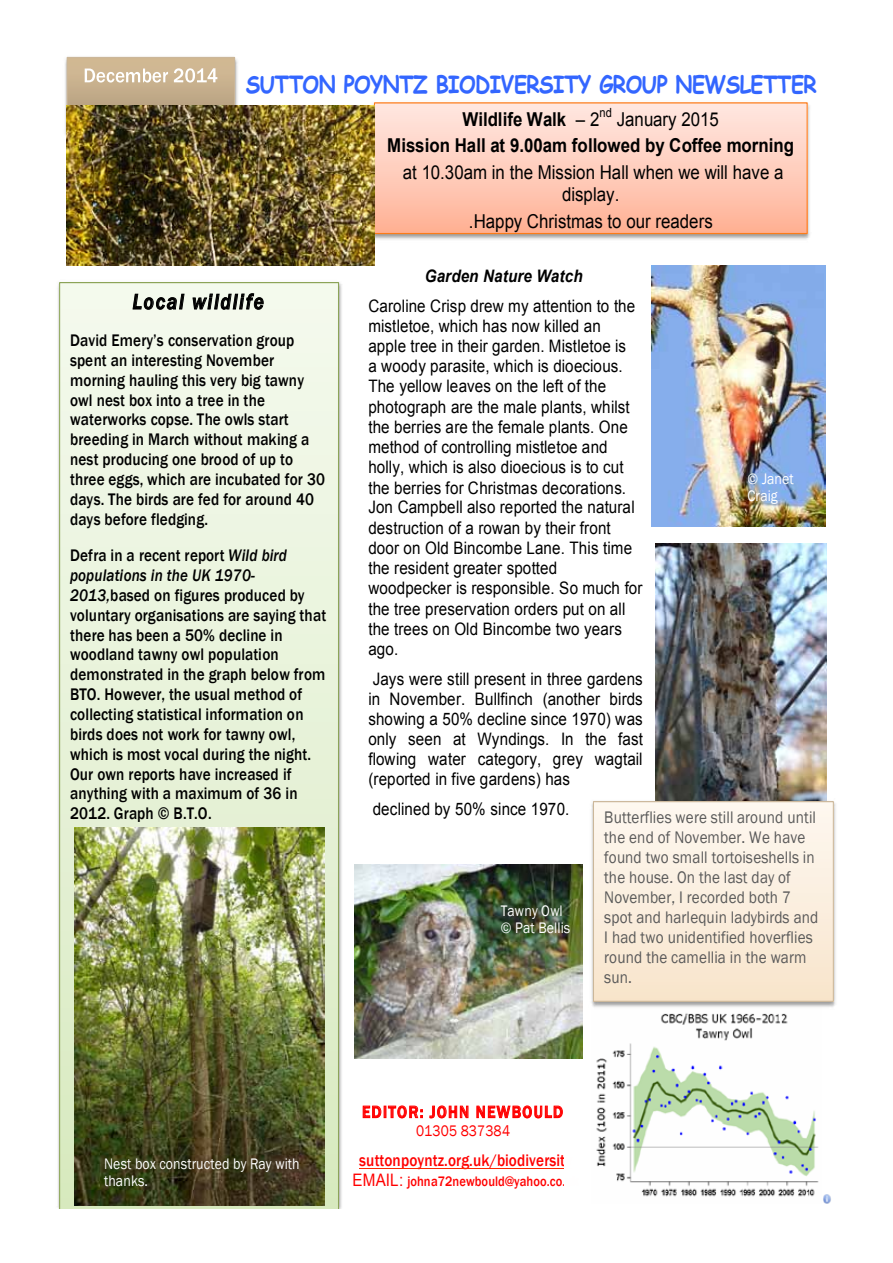
<style>
.page{position:relative;width:893px;height:1263px;background:#fff}
.page>*{position:absolute;margin:0;border:0;box-sizing:border-box;transform-origin:0 0}
.t1{font:700 23.7px "Comic Sans MS";letter-spacing:-.03em;color:#36f;scale:.88 1}
.t2{font:italic 500 22.2px "Franklin Gothic";letter-spacing:.085em;color:#000;scale:.88 1}
.t3{font:19.2px/22.2px "Arial";color:#000;text-align:center;scale:.88 1}
.t4{font:700 19.2px "Arial";color:#000;scale:.88 1}
.t5{font:17.25px/20.2px "Arial";letter-spacing:.01em;color:#000;scale:.88 1}
.t6{font:500 17.25px/19.8px "Franklin Gothic";letter-spacing:.01em;color:#000;scale:.88 1}
.t7{font:17.25px/20px "Franklin Gothic";letter-spacing:.01em;color:#595959;scale:.88 1}
.t8{font:500 17.25px "Franklin Gothic";letter-spacing:.015em;color:#f00;scale:.88 1}
.t9{font:500 17.25px "Franklin Gothic";letter-spacing:.095em;color:#f00;scale:.88 1}
.t10{font:italic 700 17.25px "Arial";letter-spacing:.01em;color:#000;scale:.88 1}
.t11{font:15.75px/17.5px "Franklin Gothic";letter-spacing:.005em;color:#fff;scale:.88 1}
.t12{font:15.75px "Franklin Gothic";color:#f00;scale:.88 1}
.t13{font:500 14.1px "Franklin Gothic";letter-spacing:.005em;color:#f00;scale:.88 1}
.t14{font:12.6px "Arial";color:#000;scale:.88 1}
.s1{font-style:italic}
.s2{font-weight:400}
.s3{font-family:"Arial";font-weight:400;font-size:17.25px}
</style>
<div class="page">
<img style="left:362px;top:1105px;width:197px;height:14px">
<svg style="left:363px;top:1105px;width:60px;height:13px"></svg>
<svg style="left:429px;top:1105px;width:39px;height:13px"></svg>
<svg style="left:476px;top:1105px;width:87px;height:13px"></svg>
<hr style="left:359px;top:1168px;width:213px;height:1px;background:#ff2600">
<img style="left:369px;top:103px;width:441px;height:139px">
<img style="left:375px;top:103px;width:432px;height:130px">
<img style="left:57px;top:282px;width:285px;height:927px">
<img style="left:60px;top:289px;width:278px;height:920px">
<svg style="left:133px;top:294px;width:52px;height:16px"></svg>
<svg style="left:193px;top:293px;width:71px;height:17px"></svg>
<img style="left:65px;top:56px;width:175px;height:79px">
<div style="left:67px;top:57px;width:168px;height:75px;background:#d0b892"></div>
<img style="left:67px;top:68px;width:167px;height:38px">
<svg style="left:85px;top:68px;width:132px;height:15px"></svg>
<img style="left:85px;top:1206px;width:220px;height:3px">
<img style="left:66px;top:106px;width:308px;height:160px">
<img style="left:75px;top:827px;width:249px;height:379px">
<img style="left:564px;top:1001px;width:267px;height:203px">
<img style="left:354px;top:864px;width:228px;height:194px">
<img style="left:94px;top:1154px;width:230px;height:46px">
<img style="left:491px;top:901px;width:91px;height:53px">
<img style="left:652px;top:266px;width:174px;height:261px">
<img style="left:737px;top:469px;width:83px;height:40px">
<img style="left:656px;top:543px;width:170px;height:255px">
<img style="left:588px;top:798px;width:248px;height:212px">
<svg style="left:595px;top:803px;width:237px;height:197px"></svg>
<div style="left:593px;top:801px;width:241px;height:201px;border:1px solid #cbb79a"></div>
<img style="left:594px;top:808px;width:239px;height:187px">
<h1 class="t1" style="left:246px;top:67px;width:650px">SUTTON POYNTZ BIODIVERSITY GROUP NEWSLETTER</h1>
<p class="t2" style="left:132px;top:288px;width:151px">Local wildlife</p>
<p class="t6" style="left:70px;top:330px;width:291px">David Emery’s conservation group spent an interesting November morning hauling this very big tawny owl nest box into a tree in the waterworks copse. The owls start breeding in March without making a nest producing one brood of up to three eggs, which are incubated for 30 days. The birds are fed for around 40 days before fledging.</p>
<p class="t6" style="left:70px;top:545px;width:293px">Defra in a recent report <span class="s1">Wild bird populations in the UK 1970-<br>2013,</span>based on figures produced by voluntary organisations are saying that there has been a 50% decline in woodland tawny owl population demonstrated in the graph below from<br>BTO. However, the usual method of collecting statistical information on birds does not work for tawny owl, which is most vocal during the night.<br>Our own reports have increased if anything with a maximum of 36 in<br>2012. Graph © B.T.O.</p>
<p class="t4" style="left:462px;top:106px;width:157px">Wildlife Walk <span class="s2">– 2</span></p>
<p class="t14" style="left:599px;top:104px;width:16px">nd</p>
<p class="t3" style="left:617px;top:108px;width:118px">January 2015</p>
<p class="t4" style="left:387px;top:133px;width:464px">Mission Hall at 9.00am followed by Coffee morning</p>
<p class="t3" style="left:403px;top:161px;width:434px">at 10.30am in the Mission Hall when we will have a display.</p>
<p class="t3" style="left:469px;top:210px;width:279px">.Happy Christmas to our readers</p>
<p class="t10" style="left:425px;top:265px;width:181px">Garden Nature Watch</p>
<p class="t5" style="left:368px;top:296px;width:313px">Caroline Crisp drew my attention to the mistletoe, which has now killed an apple tree in their garden. Mistletoe is<br>a woody parasite, which is dioecious.<br>The yellow leaves on the left of the photograph are the male plants, whilst the berries are the female plants. One method of controlling mistletoe and holly, which is also dioecious is to cut the berries for Christmas decorations.<br>Jon Campbell also reported the natural destruction of a rowan by their front door on Old Bincombe Lane. This time the resident greater spotted woodpecker is responsible. So much for the tree preservation orders put on all the trees on Old Bincombe two years ago.</p>
<p class="t5" style="left:368px;top:669px;width:314px;text-align:justify">Jays were still present in three gardens in November. Bullfinch (another birds showing a 50% decline since 1970) was only seen at Wyndings. In the fast flowing water category, grey wagtail (reported in five gardens) has</p>
<p class="t5" style="left:373px;top:799px;width:225px">declined by 50% since 1970.</p>
<p class="t11" style="left:747px;top:470px;width:54px">© Janet<br>Craig</p>
<p class="t7" style="left:604px;top:808px;width:245px">Butterflies were still around until the end of November. We have found two small tortoiseshells in the house. On the last day of<br>November, I recorded both 7 spot and harlequin ladybirds and<br>I had two unidentified hoverflies round the camellia in the warm sun.</p>
<p class="t11" style="left:501px;top:902px;width:80px">Tawny Owl © Pat Bellis</p>
<p class="t11" style="left:104px;top:1155px;width:224px">Nest box constructed by Ray with thanks.</p>
<p class="t9" style="left:362px;top:1101px;width:230px">EDITOR: JOHN NEWBOULD</p>
<p class="t12" style="left:416px;top:1121px;width:108px">01305 837384</p>
<p class="t8" style="left:359px;top:1150px;width:243px">suttonpoyntz.org.uk/biodiversity</p>
<p class="t13" style="left:352px;top:1173px;width:259px"><span class="s3">EMAIL:</span> johna72newbould@yahoo.co.uk</p>
</div>
